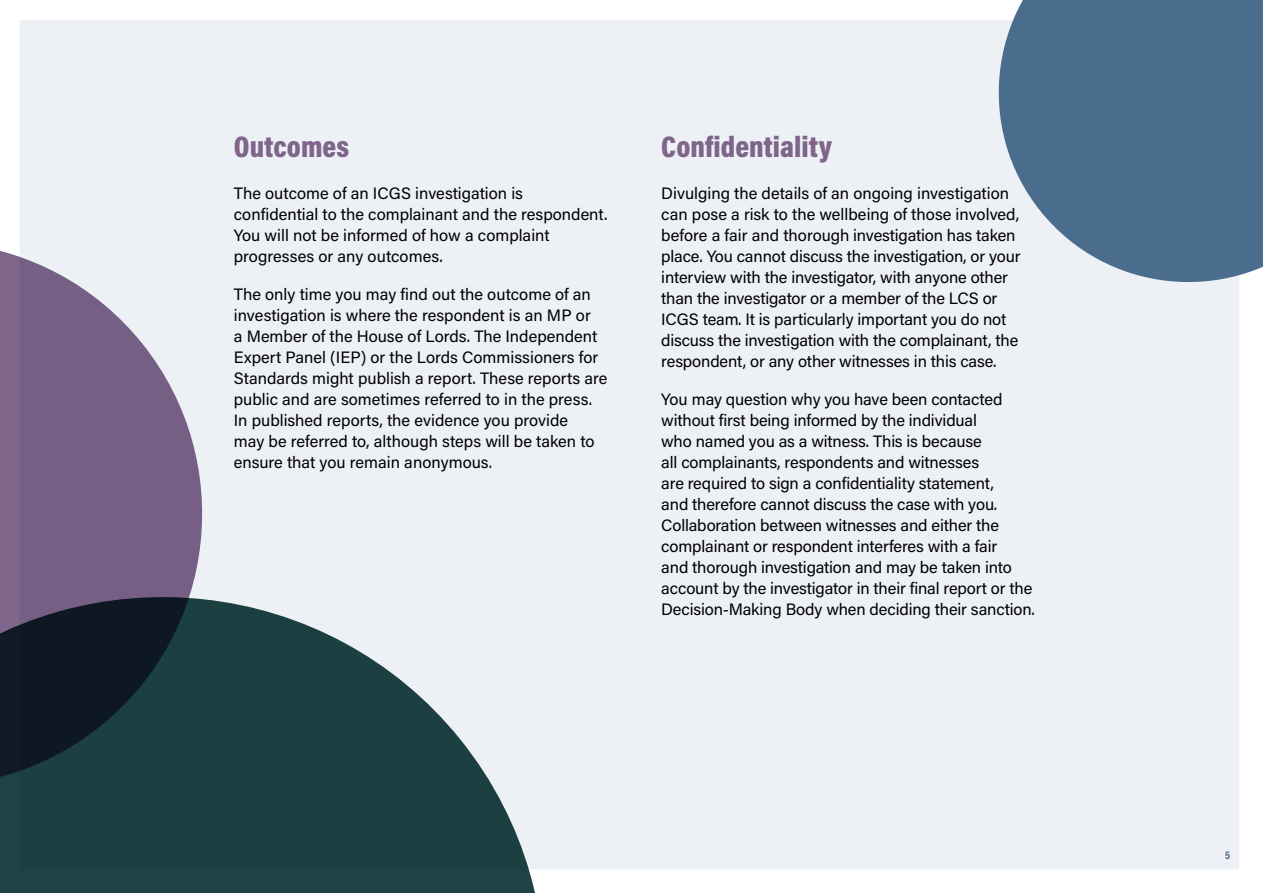
<style>
.page{position:relative;width:1263px;height:893px;background:#fff}
.page>*{position:absolute;margin:0;border:0;box-sizing:border-box;transform-origin:0 0}
.Headline_1{font:30px "Acumin Variable Concept";color:#80658b}
.body{font:16.5px/21px "Acumin Variable Concept";letter-spacing:-.005em;color:#000}
.Page_Numbers{font:11.25px "Acumin Variable Concept";color:#4a6c8d}
</style>
<div class="page">
<div style="left:20px;top:20px;width:1219px;height:849px;background:#edf0f4"></div>
<svg style="left:0;top:207px;width:236px;height:342px;background:#a89cb4"></svg>
<svg style="left:0;top:549px;width:593px;height:344px;background:#62757a"></svg>
<svg style="left:975px;top:0;width:288px;height:306px;background:#738da7"></svg>
<p class="Headline_1" style="left:234px;top:126px;width:117px">Outcomes</p>
<p class="body" style="left:234px;top:182px;width:375px">The outcome of an ICGS investigation is confidential to the complainant and the respondent.<br>You will not be informed of how a complaint progresses or any outcomes.</p>
<p class="body" style="left:234px;top:283px;width:375px">The only time you may find out the outcome of an investigation is where the respondent is an MP or<br>a Member of the House of Lords. The Independent Expert Panel (IEP) or the Lords Commissioners for Standards might publish a report. These reports are public and are sometimes referred to in the press.<br>In published reports, the evidence you provide<br>may be referred to, although steps will be taken to ensure that you remain anonymous.</p>
<p class="Headline_1" style="left:661px;top:126px;width:172px">Confidentiality</p>
<p class="body" style="left:661px;top:182px;width:361px">Divulging the details of an ongoing investigation can pose a risk to the wellbeing of those involved, before a fair and thorough investigation has taken place. You cannot discuss the investigation, or your interview with the investigator, with anyone other than the investigator or a member of the LCS or ICGS team. It is particularly important you do not discuss the investigation with the complainant, the respondent, or any other witnesses in this case.</p>
<p class="body" style="left:661px;top:388px;width:375px">You may question why you have been contacted without first being informed by the individual<br>who named you as a witness. This is because<br>all complainants, respondents and witnesses<br>are required to sign a confidentiality statement,<br>and therefore cannot discuss the case with you.<br>Collaboration between witnesses and either the complainant or respondent interferes with a fair<br>and thorough investigation and may be taken into account by the investigator in their final report or the Decision-Making Body when deciding their sanction.</p>
<p class="Page_Numbers" style="left:1225px;top:847px;width:7px">5</p>
</div>
